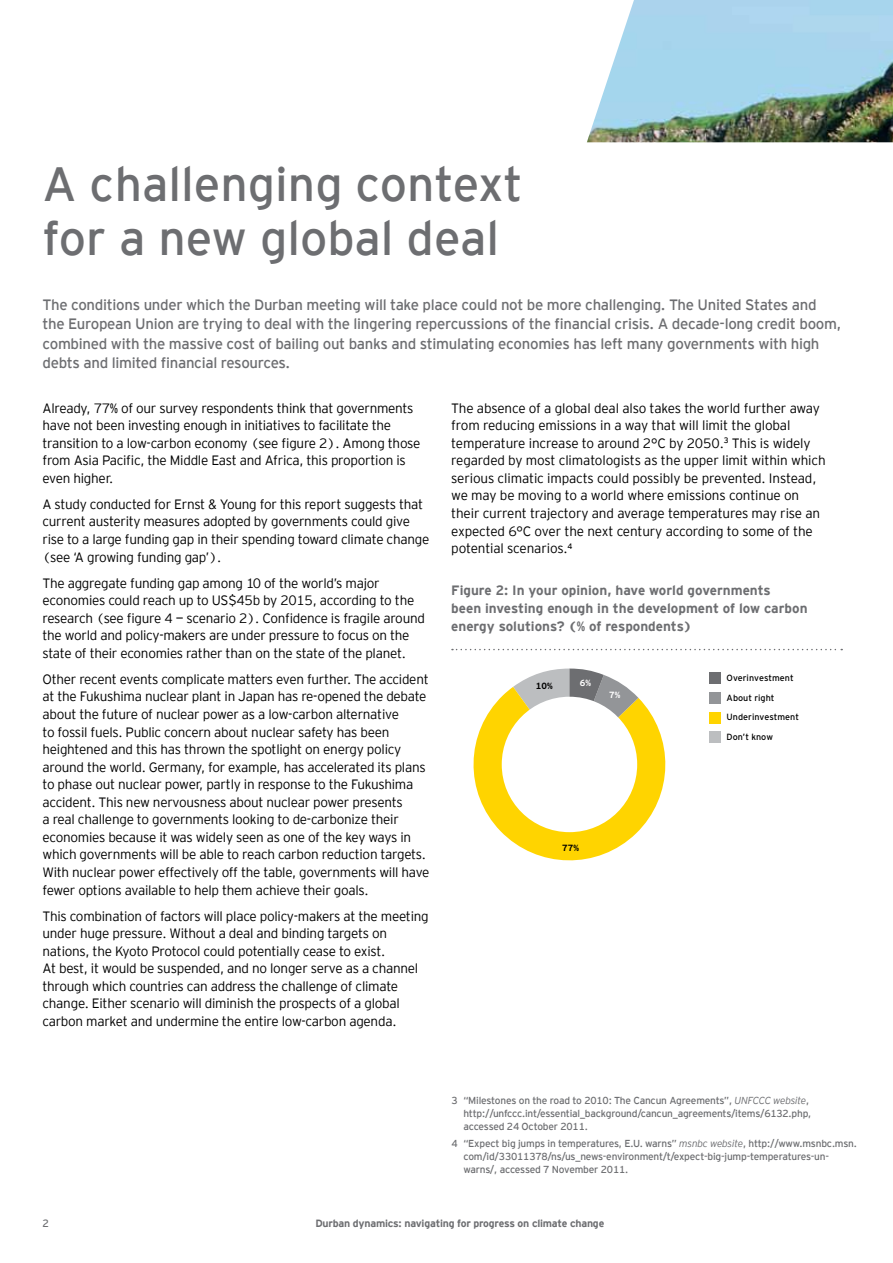
<style>
.page{position:relative;width:893px;height:1263px;background:#fff}
.page>*{position:absolute;margin:0;border:0;box-sizing:border-box;transform-origin:0 0}
.t1{font:48px/54px "EY Interstate";color:#6d6e71}
.t2{font:15px/19.5px "EY Interstate";letter-spacing:-.02em;color:#6d6e71}
.t3{font:300 13.5px/17.5px "EY Interstate";letter-spacing:-.02em;color:#000}
.t4{font:700 13.5px/18px "EY Interstate";color:#6d6e71}
.t5{font:700 10.5px "EY Interstate";letter-spacing:-.02em;color:#6d6e71}
.t6{font:10.5px "EY Interstate";color:#6d6e71}
.t7{font:10.2px/12.8px "EY Interstate";letter-spacing:-.02em;color:#6d6e71}
.t8{font:9px/19.5px "EY Interstate";color:#000}
.t9{font:700 9px "EY Interstate";color:#000}
.t10{font:700 9px "EY Interstate";color:#fff}
.s1{font-weight:300;font-style:italic}
</style>
<div class="page">
<img style="left:587px;top:0;width:306px;height:142px">
<svg style="left:452px;top:649px;width:390px;height:1px"></svg>
<svg style="left:473px;top:668px;width:193px;height:193px"></svg>
<div style="left:709px;top:673px;width:11px;height:11px;background:#6d6e71"></div>
<div style="left:709px;top:712px;width:11px;height:11px;background:#ffd400"></div>
<div style="left:709px;top:731px;width:11px;height:12px;background:#bcbec0"></div>
<div style="left:709px;top:692px;width:11px;height:11px;background:#939598"></div>
<div style="left:502px;top:697px;width:135px;height:135px;background:#fff;border-radius:50%"></div>
<h1 class="t1" style="left:43px;top:157px;width:482px">A challenging context for a new global deal</h1>
<p class="t2" style="left:43px;top:295px;width:800px">The conditions under which the Durban meeting will take place could not be more challenging. The United States and the European Union are trying to deal with the lingering repercussions of the financial crisis. A decade-long credit boom, combined with the massive cost of bailing out banks and stimulating economies has left many governments with high debts and limited financial resources.</p>
<p class="t3" style="left:43px;top:399px;width:379px">Already, 77% of our survey respondents think that governments have not been investing enough in initiatives to facilitate the transition to a low-carbon economy (see figure 2). Among those from Asia Pacific, the Middle East and Africa, this proportion is even higher.</p>
<p class="t3" style="left:43px;top:495px;width:388px">A study conducted for Ernst &amp; Young for this report suggests that current austerity measures adopted by governments could give rise to a large funding gap in their spending toward climate change (see ‘A growing funding gap’).</p>
<p class="t3" style="left:43px;top:574px;width:384px">The aggregate funding gap among 10 of the world’s major economies could reach up to US$45b by 2015, according to the research (see figure 4 — scenario 2). Confidence is fragile around the world and policy-makers are under pressure to focus on the state of their economies rather than on the state of the planet.</p>
<p class="t3" style="left:43px;top:670px;width:388px">Other recent events complicate matters even further. The accident at the Fukushima nuclear plant in Japan has re-opened the debate about the future of nuclear power as a low-carbon alternative<br>to fossil fuels. Public concern about nuclear safety has been heightened and this has thrown the spotlight on energy policy around the world. Germany, for example, has accelerated its plans to phase out nuclear power, partly in response to the Fukushima accident. This new nervousness about nuclear power presents<br>a real challenge to governments looking to de-carbonize their economies because it was widely seen as one of the key ways in which governments will be able to reach carbon reduction targets.<br>With nuclear power effectively off the table, governments will have fewer options available to help them achieve their goals.</p>
<p class="t3" style="left:43px;top:907px;width:388px">This combination of factors will place policy-makers at the meeting under huge pressure. Without a deal and binding targets on nations, the Kyoto Protocol could potentially cease to exist.<br>At best, it would be suspended, and no longer serve as a channel through which countries can address the challenge of climate change. Either scenario will diminish the prospects of a global carbon market and undermine the entire low-carbon agenda.</p>
<p class="t3" style="left:451px;top:399px;width:376px">The absence of a global deal also takes the world further away from reducing emissions in a way that will limit the global temperature increase to around 2°C by 2050.<sup>3</sup> This is widely regarded by most climatologists as the upper limit within which serious climatic impacts could possibly be prevented. Instead, we may be moving to a world where emissions continue on their current trajectory and average temperatures may rise an expected 6°C over the next century according to some of the potential scenarios.<sup>4</sup></p>
<p class="t4" style="left:451px;top:581px;width:358px">Figure 2: In your opinion, have world governments<br>been investing enough in the development of low carbon energy solutions? (% of respondents)</p>
<p class="t9" style="left:536px;top:681px;width:19px">10%</p>
<p class="t10" style="left:580px;top:678px;width:13px">6%</p>
<p class="t10" style="left:609px;top:690px;width:13px">7%</p>
<p class="t9" style="left:562px;top:842px;width:18px">77%</p>
<p class="t8" style="left:727px;top:668px;width:69px">Overinvestment</p>
<p class="t8" style="left:727px;top:707px;width:74px">Underinvestment<br>Don’t know</p>
<p class="t8" style="left:727px;top:688px;width:49px">About right</p>
<p class="t7" style="left:463px;top:1094px;width:349px;text-indent:-12px">3 “Milestones on the road to 2010: The Cancun Agreements”, <span class="s1">UNFCCC website</span>, http://unfccc.int/essential_background/cancun_agreements/items/6132.php, accessed 24 October 2011.</p>
<p class="t7" style="left:463px;top:1137px;width:395px;text-indent:-12px">4 “Expect big jumps in temperatures, E.U. warns” <span class="s1">msnbc website</span>, http://www.msnbc.msn. com/id/33011378/ns/us_news-environment/t/expect-big-jump-temperatures-un&shy;warns/, accessed 7 November 2011.</p>
<p class="t6" style="left:43px;top:1217px;width:8px">2</p>
<p class="t5" style="left:315px;top:1217px;width:290px">Durban dynamics: navigating for progress on climate change</p>
</div>
